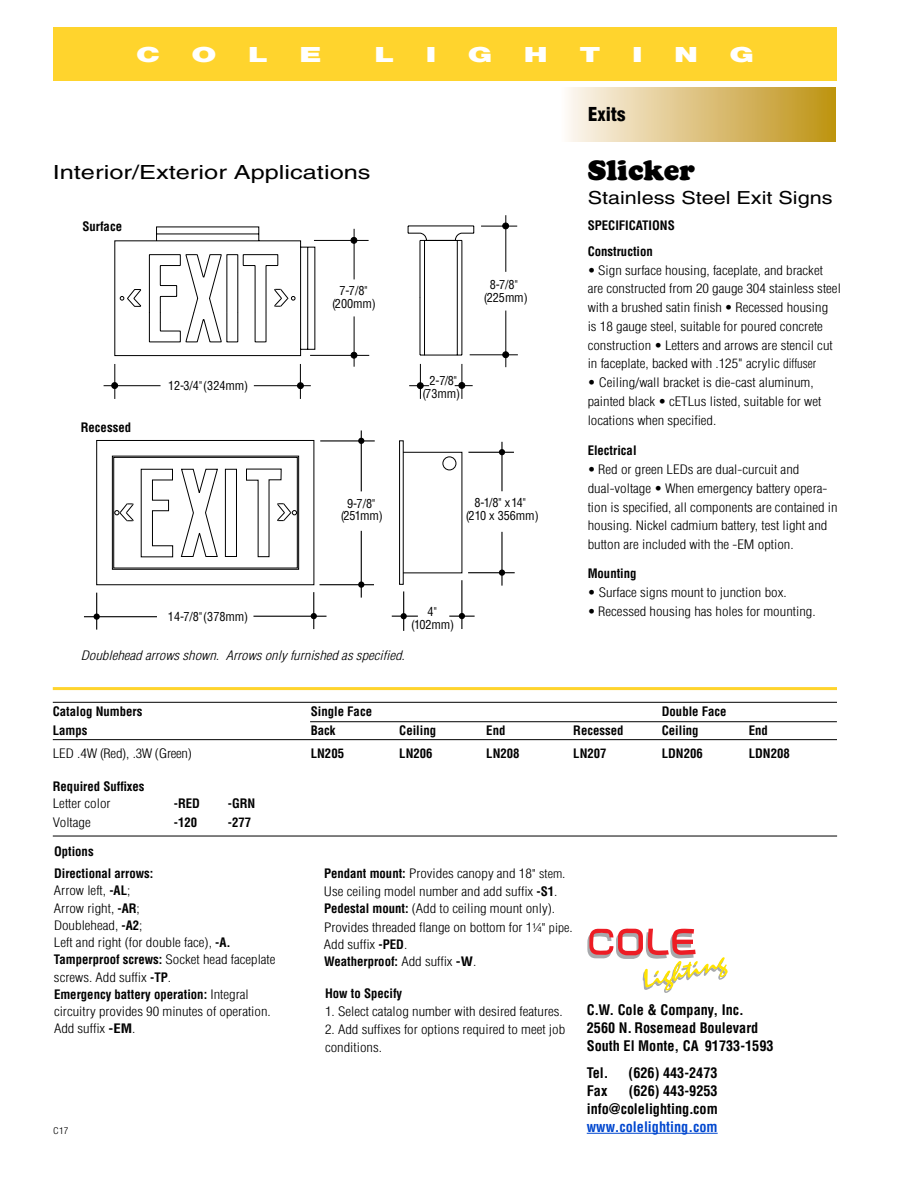
<style>
.page{position:relative;width:918px;height:1188px;background:#fff}
.page>*{position:absolute;margin:0;border:0;box-sizing:border-box;transform-origin:0 0}
.t1{font:27px "Copperfield Regular SWFTE";color:#000}
.t2{font:900 21px "Helvetica Neue";color:#fff;scale:1.5 1}
.t3{font:19.5px "Helvetica";color:#000;scale:1.3 1}
.t4{font:900 condensed 18.75px "Helvetica";color:#000}
.t5{font:18px "Helvetica";color:#000;scale:1.2 1}
.t6{font:700 condensed 14.25px/18px "Helvetica";color:#000}
.t7{font:700 condensed 14.25px "Helvetica";color:#0047cf}
.t8{font:300 condensed 12.75px/18.8px "Helvetica";color:#000}
.t9{font:300 condensed 12.75px/17.2px "Helvetica";color:#000;scale:1.15 1}
.t10{font:700 condensed 12.75px/22.5px "Helvetica";color:#000}
.t11{font:italic 300 condensed 12.75px "Helvetica";color:#000;scale:1.15 1}
.t12{font:300 condensed 12.75px "Helvetica";letter-spacing:-.02em;color:#000;scale:1.15 1}
.t13{font:condensed 12.15px/12.9px "Helvetica";color:#000;text-align:center}
.t14{font:300 condensed 9px "Helvetica";color:#000;scale:1.15 1}
.s1{font-weight:700}
.s2{font-size:12px}
</style>
<div class="page">
<div style="left:53px;top:27px;width:784px;height:53px;background:#ffd42d"></div>
<hr style="left:587px;top:1133px;width:131px;height:1px;background:#0047cf">
<svg style="left:587px;top:928px;width:141px;height:65px"></svg>
<div style="left:560px;top:88px;width:276px;height:53px;background:linear-gradient(to right,#fef7f4,#be9212)"></div>
<hr style="left:310px;top:721px;width:527px;height:1px;background:#000">
<hr style="left:53px;top:739px;width:784px;height:1px;background:#000">
<hr style="left:53px;top:702px;width:784px;height:1px;background:#000">
<hr style="left:53px;top:836px;width:784px;height:1px;background:#000">
<hr style="left:53px;top:687px;width:784px;height:3px;background:#ffd42d">
<svg style="left:103px;top:215px;width:415px;height:184px"></svg>
<svg style="left:417px;top:383px;width:6px;height:6px"></svg>
<svg style="left:503px;top:223px;width:6px;height:6px"></svg>
<svg style="left:351px;top:237px;width:6px;height:6px"></svg>
<div style="left:112px;top:382px;width:6px;height:7px;border:1px solid #000;border-radius:50%"></div>
<div style="left:459px;top:382px;width:6px;height:7px;border:1px solid #000;border-radius:50%"></div>
<svg style="left:503px;top:352px;width:6px;height:6px"></svg>
<svg style="left:351px;top:352px;width:6px;height:6px"></svg>
<div style="left:297px;top:383px;width:7px;height:6px;border:1px solid #000;border-radius:50%"></div>
<div style="left:96px;top:440px;width:218px;height:145px;border:1px solid #000"></div>
<div style="left:112px;top:456px;width:187px;height:114px;border:1px solid #000"></div>
<div style="left:113px;top:457px;width:185px;height:111px;border:1px solid #000"></div>
<svg style="left:140px;top:469px;width:33px;height:89px"></svg>
<svg style="left:180px;top:468px;width:38px;height:89px"></svg>
<div style="left:225px;top:469px;width:12px;height:88px;border:1px solid #000"></div>
<hr style="left:320px;top:440px;width:55px;height:2px;background:#000">
<hr style="left:361px;top:531px;width:1px;height:67px;background:#000">
<hr style="left:361px;top:430px;width:1px;height:61px;background:#000">
<svg style="left:358px;top:438px;width:6px;height:6px"></svg>
<div style="left:358px;top:581px;width:6px;height:7px;background:#000;border-radius:50%"></div>
<hr style="left:320px;top:584px;width:54px;height:1px;background:#000">
<hr style="left:313px;top:592px;width:1px;height:37px;background:#000">
<svg style="left:311px;top:613px;width:6px;height:6px"></svg>
<hr style="left:253px;top:616px;width:74px;height:1px;background:#000">
<hr style="left:96px;top:593px;width:1px;height:37px;background:#000">
<div style="left:94px;top:613px;width:6px;height:7px;background:#000;border-radius:50%"></div>
<hr style="left:84px;top:616px;width:73px;height:1px;background:#000">
<div style="left:399px;top:440px;width:5px;height:145px;border:1px solid #000"></div>
<div style="left:443px;top:456px;width:13px;height:14px;border:1px solid #000;border-radius:50%"></div>
<hr style="left:468px;top:452px;width:46px;height:1px;background:#000">
<hr style="left:501px;top:532px;width:2px;height:54px;background:#000">
<hr style="left:501px;top:442px;width:2px;height:49px;background:#000">
<svg style="left:499px;top:449px;width:6px;height:6px"></svg>
<svg style="left:499px;top:570px;width:6px;height:6px"></svg>
<hr style="left:468px;top:572px;width:47px;height:1px;background:#000">
<hr style="left:461px;top:580px;width:1px;height:49px;background:#000">
<svg style="left:449px;top:613px;width:26px;height:6px"></svg>
<hr style="left:403px;top:591px;width:1px;height:40px;background:#000">
<svg style="left:392px;top:613px;width:26px;height:6px"></svg>
<svg style="left:274px;top:289px;width:15px;height:18px"></svg>
<svg style="left:114px;top:503px;width:20px;height:19px"></svg>
<svg style="left:246px;top:468px;width:51px;height:89px"></svg>
<h2 class="t2" style="left:136px;top:42px;width:17px">C</h2>
<h2 class="t2" style="left:192px;top:42px;width:18px">O</h2>
<h2 class="t2" style="left:248px;top:42px;width:15px">L</h2>
<h2 class="t2" style="left:300px;top:42px;width:16px">E</h2>
<h2 class="t2" style="left:374px;top:42px;width:15px">L</h2>
<h2 class="t2" style="left:426px;top:42px;width:8px">I</h2>
<h2 class="t2" style="left:468px;top:42px;width:18px">G</h2>
<h2 class="t2" style="left:524px;top:42px;width:17px">H</h2>
<h2 class="t2" style="left:579px;top:42px;width:16px">T</h2>
<h2 class="t2" style="left:632px;top:42px;width:8px">I</h2>
<h2 class="t2" style="left:674px;top:42px;width:17px">N</h2>
<h2 class="t2" style="left:730px;top:42px;width:18px">G</h2>
<h3 class="t4" style="left:588px;top:103px;width:39px">Exits</h3>
<h3 class="t3" style="left:53px;top:161px;width:246px">Interior/Exterior Applications</h3>
<h1 class="t1" style="left:588px;top:154px;width:108px">Slicker</h1>
<h3 class="t5" style="left:588px;top:187px;width:206px">Stainless Steel Exit Signs</h3>
<p class="t10" style="left:82px;top:215px;width:41px">Surface</p>
<p class="t10" style="left:81px;top:416px;width:52px">Recessed</p>
<p class="t13" style="left:168px;top:379px;width:82px">12-3/4"(324mm)</p>
<p class="t13" style="left:168px;top:610px;width:82px">14-7/8"(378mm)</p>
<p class="t13" style="left:332px;top:284px;width:45px">7-7/8" (200mm)</p>
<p class="t13" style="left:484px;top:278px;width:45px">8-7/8" (225mm)</p>
<p class="t13" style="left:422px;top:374px;width:39px">2-7/8" (73mm)</p>
<p class="t13" style="left:341px;top:497px;width:44px">9-7/8" (251mm)</p>
<p class="t13" style="left:466px;top:497px;width:74px">8-1/8" x14" (210 x 356mm)</p>
<p class="t13" style="left:411px;top:605px;width:45px">4" (102mm)</p>
<p class="t10" style="left:588px;top:212px;width:89px;line-height:26.2px">SPECIFICATIONS<br>Construction</p>
<p class="t8" style="left:588px;top:261px;width:255px">• Sign surface housing, faceplate, and bracket are constructed from 20 gauge 304 stainless steel with a brushed satin finish • Recessed housing<br>is 18 gauge steel, suitable for poured concrete construction • Letters and arrows are stencil cut in faceplate, backed with .125" acrylic diffuser</p>
<p class="t8" style="left:588px;top:373px;width:235px">• Ceiling/wall bracket is die-cast aluminum, painted black • cETLus listed, suitable for wet locations when specified.</p>
<p class="t10" style="left:588px;top:439px;width:50px">Electrical</p>
<p class="t8" style="left:588px;top:460px;width:251px">• Red or green LEDs are dual-curcuit and dual-voltage • When emergency battery opera&shy;tion is specified, all components are contained in housing. Nickel cadmium battery, test light and button are included with the -EM option.</p>
<p class="t10" style="left:588px;top:562px;width:50px">Mounting</p>
<p class="t8" style="left:588px;top:583px;width:201px">• Surface signs mount to junction box.</p>
<p class="t8" style="left:588px;top:602px;width:229px">• Recessed housing has holes for mounting.</p>
<p class="t11" style="left:81px;top:647px;width:283px">Doublehead arrows shown. Arrows only furnished as specified.</p>
<p class="t10" style="left:53px;top:700px;width:91px">Catalog Numbers</p>
<p class="t10" style="left:311px;top:700px;width:63px">Single Face</p>
<p class="t10" style="left:662px;top:700px;width:66px">Double Face</p>
<p class="t10" style="left:53px;top:719px;width:36px">Lamps</p>
<p class="t10" style="left:311px;top:719px;width:26px">Back</p>
<p class="t10" style="left:399px;top:719px;width:38px">Ceiling</p>
<p class="t10" style="left:486px;top:719px;width:21px">End</p>
<p class="t10" style="left:573px;top:719px;width:52px">Recessed</p>
<p class="t10" style="left:662px;top:719px;width:38px">Ceiling</p>
<p class="t10" style="left:749px;top:719px;width:21px">End</p>
<p class="t12" style="left:53px;top:745px;width:122px">LED .4W (Red), .3W (Green)</p>
<p class="t10" style="left:311px;top:742px;width:35px">LN205</p>
<p class="t10" style="left:399px;top:742px;width:35px">LN206</p>
<p class="t10" style="left:486px;top:742px;width:35px">LN208</p>
<p class="t10" style="left:573px;top:742px;width:35px">LN207</p>
<p class="t10" style="left:662px;top:742px;width:43px">LDN206</p>
<p class="t10" style="left:749px;top:742px;width:43px">LDN208</p>
<p class="t10" style="left:53px;top:775px;width:93px">Required Suffixes</p>
<p class="t9" style="left:53px;top:794px;width:52px;line-height:18.8px">Letter color<br>Voltage</p>
<p class="t10" style="left:174px;top:792px;width:28px">-RED</p>
<p class="t10" style="left:228px;top:792px;width:29px">-GRN</p>
<p class="t10" style="left:174px;top:811px;width:25px">-120</p>
<p class="t10" style="left:228px;top:811px;width:25px">-277</p>
<p class="t10" style="left:54px;top:840px;width:101px">Options<br>Directional arrows:</p>
<p class="t9" style="left:54px;top:882px;width:194px">Arrow left, <span class="s1">-AL</span>;<br>Arrow right, <span class="s1">-AR</span>;<br>Doublehead, <span class="s1">-A2</span>;<br>Left and right (for double face), <span class="s1">-A.<br>Tamperproof screws:</span> Socket head faceplate screws. Add suffix <span class="s1">-TP</span>.<br><span class="s1">Emergency battery operation:</span> Integral circuitry provides 90 minutes of operation.<br>Add suffix <span class="s1">-EM</span>.</p>
<p class="t14" style="left:53px;top:1125px;width:14px">C17</p>
<p class="t9" style="left:324px;top:865px;width:212px"><span class="s1">Pendant mount:</span> Provides canopy and 18<span class="s2">" stem</span>.<br>Use ceiling model number and add suffix <span class="s1">-S1</span>.<br><span class="s1">Pedestal mount:</span> (Add to ceiling mount only).</p>
<p class="t9" style="left:324px;top:918px;width:218px">Provides threaded flange on bottom for 1<span class="s2">¼" pipe</span>.<br>Add suffix <span class="s1">-PED</span>.<br><span class="s1">Weatherproof:</span> Add suffix <span class="s1">-W</span>.</p>
<p class="t10" style="left:325px;top:982px;width:79px">How to Specify</p>
<p class="t9" style="left:325px;top:1003px;width:208px">1. Select catalog number with desired features.</p>
<p class="t9" style="left:325px;top:1020px;width:210px;line-height:18px">2. Add suffixes for options required to meet job conditions.</p>
<p class="t6" style="left:587px;top:1001px;width:188px">C.W. Cole &amp; Company, Inc.<br>2560 N. Rosemead Boulevard<br>South El Monte, CA 91733-1593</p>
<p class="t6" style="left:587px;top:1064px;width:23px">Tel.</p>
<p class="t6" style="left:629px;top:1064px;width:91px">(626) 443-2473</p>
<p class="t6" style="left:587px;top:1082px;width:22px">Fax</p>
<p class="t6" style="left:587px;top:1082px;width:133px;text-align:right">(626) 443-9253 info@colelighting.com</p>
<p class="t7" style="left:587px;top:1118px;width:132px">www.colelighting.com</p>
</div>
